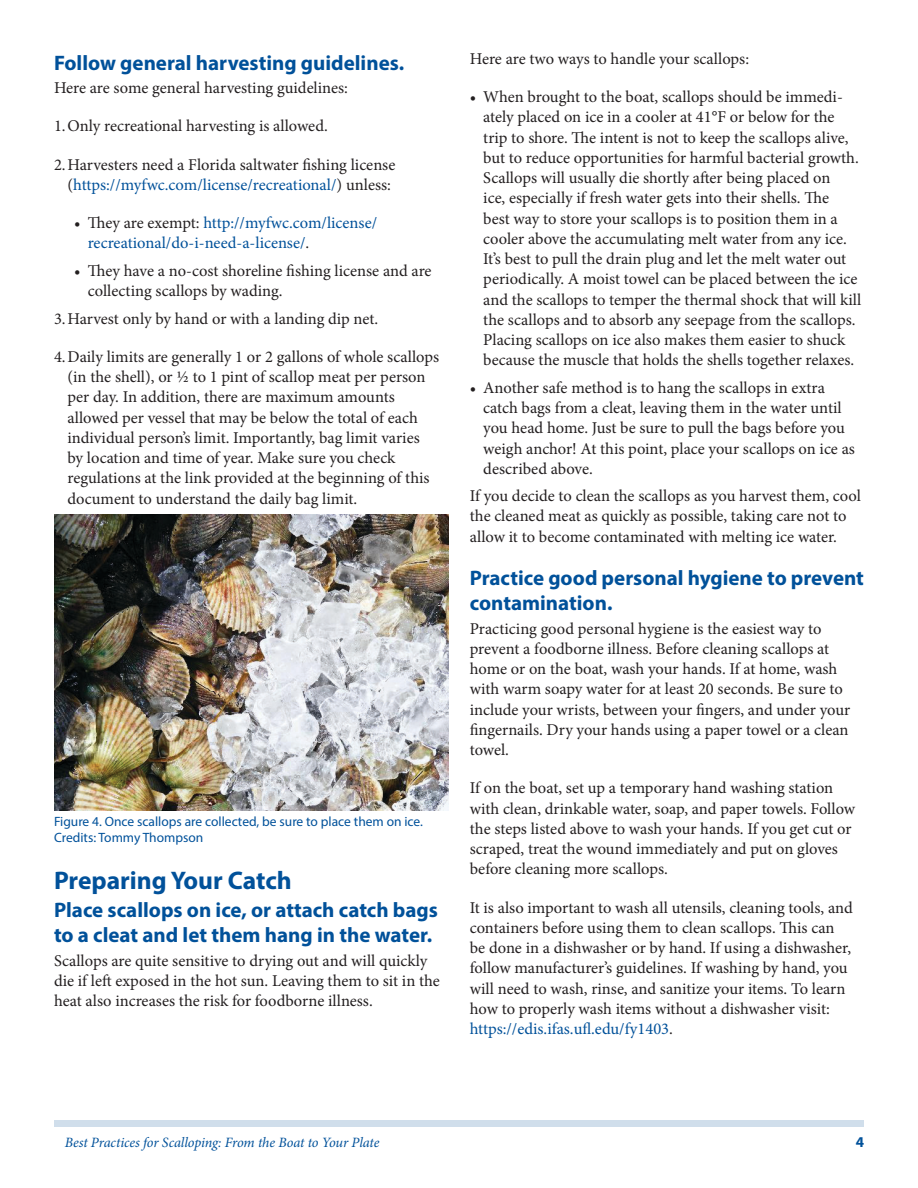
<style>
.page{position:relative;width:918px;height:1188px;background:#fff}
.page>*{position:absolute;margin:0;border:0;box-sizing:border-box;transform-origin:0 0}
.SectionHeading0{font:700 25.5px "Myriad Pro";color:#01519a}
.SectionHeading1{font:700 21px/25.2px "Myriad Pro";color:#01519a}
.Paragraph{font:16.5px/20.2px "Minion Pro";color:#231f20}
.t1{font:16.5px/20.2px "Minion Pro";color:#01519a}
.t2{font:700 15px "Myriad Pro";color:#01519a}
.RunningTitleItalics{font:italic 14.25px "Minion Pro";letter-spacing:-.01em;color:#01519a}
.t3{font:13.5px/16.5px "Myriad Pro";color:#01519a}
.s1{color:#01519a}
.s2{color:#231f20}
</style>
<div class="page">
<div style="left:54px;top:1120px;width:810px;height:7px;background:#d0deeb"></div>
<img style="left:54px;top:514px;width:394px;height:296px">
<p class="SectionHeading1" style="left:54px;top:49px;width:352px">Follow general harvesting guidelines.</p>
<p class="Paragraph" style="left:54px;top:78px;width:296px">Here are some general harvesting guidelines:</p>
<p class="Paragraph" style="left:54px;top:116px;width:275px">1.Only recreational harvesting is allowed.</p>
<p class="Paragraph" style="left:54px;top:154px;width:343px;text-align:center">2.Harvesters need a Florida saltwater fishing license (<span class="s1">https://myfwc.com/license/recreational/</span>) unless:</p>
<p class="t1" style="left:88px;top:213px;width:291px;text-indent:-14px"><span class="s2">• They are exempt:</span> http://myfwc.com/license/ recreational/do-i-need-a-license/<span class="s2">.</span></p>
<p class="Paragraph" style="left:88px;top:261px;width:345px;text-indent:-14px">• They have a no-cost shoreline fishing license and are collecting scallops by wading.</p>
<p class="Paragraph" style="left:54px;top:308px;width:326px">3.Harvest only by hand or with a landing dip net.</p>
<p class="Paragraph" style="left:68px;top:347px;width:373px;text-indent:-14px">4.Daily limits are generally 1 or 2 gallons of whole scallops (in the shell), or ½ to 1 pint of scallop meat per person per day. In addition, there are maximum amounts allowed per vessel that may be below the total of each individual person’s limit. Importantly, bag limit varies by location and time of year. Make sure you check regulations at the link provided at the beginning of this document to understand the daily bag limit.</p>
<p class="t3" style="left:54px;top:813px;width:371px">Figure 4. Once scallops are collected, be sure to place them on ice.<br>Credits: Tommy Thompson</p>
<p class="SectionHeading0" style="left:54px;top:864px;width:239px">Preparing Your Catch</p>
<p class="SectionHeading1" style="left:54px;top:897px;width:386px">Place scallops on ice, or attach catch bags to a cleat and let them hang in the water.</p>
<p class="Paragraph" style="left:54px;top:951px;width:388px">Scallops are quite sensitive to drying out and will quickly die if left exposed in the hot sun. Leaving them to sit in the heat also increases the risk for foodborne illness.</p>
<p class="Paragraph" style="left:470px;top:49px;width:281px">Here are two ways to handle your scallops:</p>
<p class="Paragraph" style="left:483px;top:87px;width:380px;text-indent:-14px">• When brought to the boat, scallops should be immedi&shy;ately placed on ice in a cooler at 41°F or below for the trip to shore. The intent is not to keep the scallops alive, but to reduce opportunities for harmful bacterial growth.<br>Scallops will usually die shortly after being placed on<br>ice, especially if fresh water gets into their shells. The<br>best way to store your scallops is to position them in a cooler above the accumulating melt water from any ice.<br>It’s best to pull the drain plug and let the melt water out periodically. A moist towel can be placed between the ice and the scallops to temper the thermal shock that will kill the scallops and to absorb any seepage from the scallops.<br>Placing scallops on ice also makes them easier to shuck because the muscle that holds the shells together relaxes.</p>
<p class="Paragraph" style="left:483px;top:377px;width:373px;text-indent:-14px">• Another safe method is to hang the scallops in extra catch bags from a cleat, leaving them in the water until you head home. Just be sure to pull the bags before you weigh anchor! At this point, place your scallops on ice as described above.</p>
<p class="Paragraph" style="left:470px;top:486px;width:393px">If you decide to clean the scallops as you harvest them, cool the cleaned meat as quickly as possible, taking care not to allow it to become contaminated with melting ice water.</p>
<p class="SectionHeading1" style="left:470px;top:565px;width:396px">Practice good personal hygiene to prevent contamination.</p>
<p class="Paragraph" style="left:470px;top:618px;width:382px">Practicing good personal hygiene is the easiest way to prevent a foodborne illness. Before cleaning scallops at home or on the boat, wash your hands. If at home, wash with warm soapy water for at least 20 seconds. Be sure to include your wrists, between your fingers, and under your fingernails. Dry your hands using a paper towel or a clean towel.</p>
<p class="Paragraph" style="left:470px;top:778px;width:387px">If on the boat, set up a temporary hand washing station with clean, drinkable water, soap, and paper towels. Follow the steps listed above to wash your hands. If you get cut or scraped, treat the wound immediately and put on gloves before cleaning more scallops.</p>
<p class="Paragraph" style="left:470px;top:897px;width:384px">It is also important to wash all utensils, cleaning tools, and containers before using them to clean scallops. This can be done in a dishwasher or by hand. If using a dishwasher, follow manufacturer’s guidelines. If washing by hand, you will need to wash, rinse, and sanitize your items. To learn how to properly wash items without a dishwasher visit: <span class="s1">https://edis.ifas.ufl.edu/fy1403</span>.</p>
<p class="RunningTitleItalics" style="left:65px;top:1133px;width:316px">Best Practices for Scalloping: From the Boat to Your Plate</p>
<p class="t2" style="left:856px;top:1133px;width:10px">4</p>
</div>
